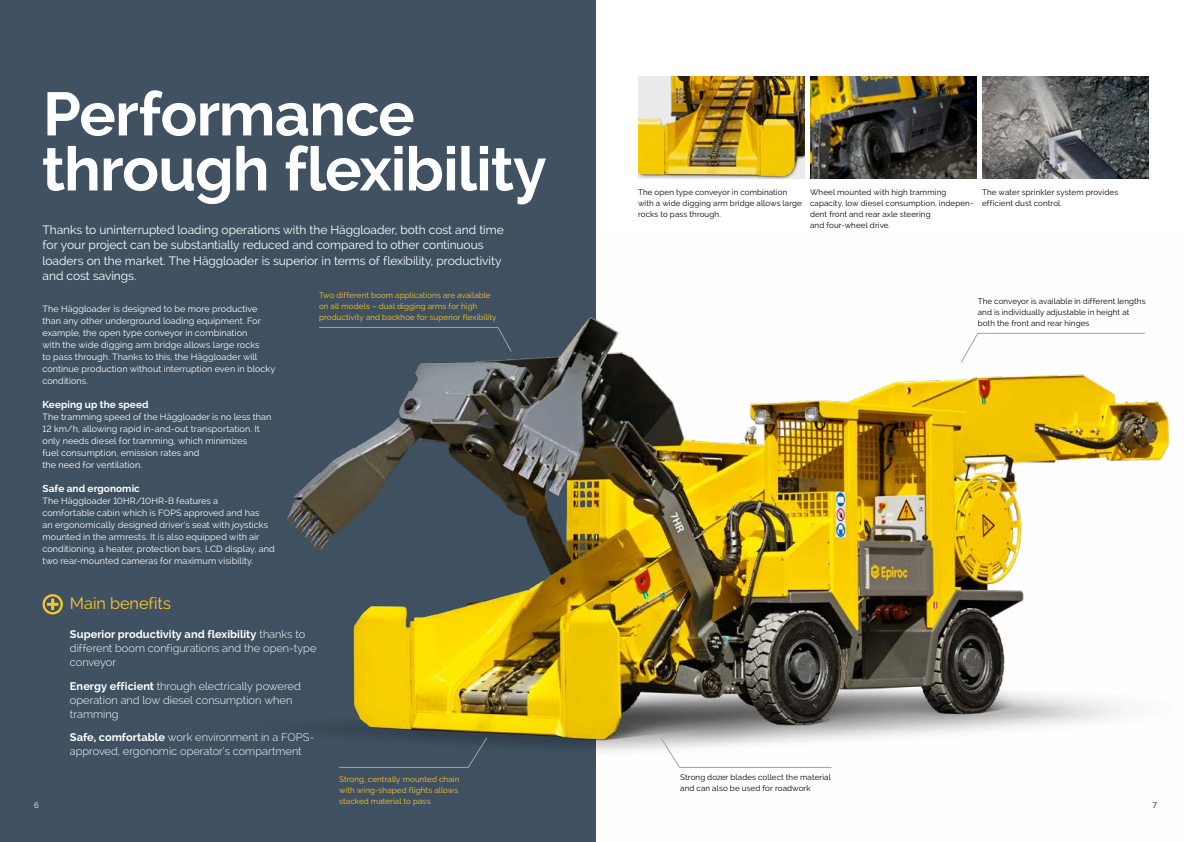
<style>
.page{position:relative;width:1191px;height:842px;background:#fff}
.page>*{position:absolute;margin:0;border:0;box-sizing:border-box;transform-origin:0 0}
.t1{font:700 61px/55px "Raleway";letter-spacing:-.015em;color:#fff}
.t2{font:16.3px "Raleway";letter-spacing:-.005em;color:#ffc62a}
.t3{font:12px/15.5px "Raleway";letter-spacing:-.005em;color:#fff}
.t4{font:300 11px/14px "Raleway";color:#fff}
.t5{font:700 10px "Raleway";letter-spacing:.01em;color:#fff}
.t6{font:9px/12px "Raleway";letter-spacing:.01em;color:#fff}
.t7{font:8px/11px "Raleway";letter-spacing:.015em;color:#000}
.t8{font:8px/11px "Raleway";letter-spacing:.015em;color:#ffc62a}
.t9{font:8px "Raleway";color:#fff}
.s1{font-weight:700}
</style>
<div class="page">
<div style="left:0;top:0;width:595px;height:842px;background:#405262"></div>
<svg style="left:43px;top:594px;width:20px;height:20px"></svg>
<img style="left:287px;top:235px;width:882px;height:607px">
<img style="left:638px;top:77px;width:166px;height:102px">
<img style="left:982px;top:77px;width:166px;height:102px">
<img style="left:810px;top:77px;width:166px;height:102px">
<svg style="left:960px;top:333px;width:185px;height:30px"></svg>
<svg style="left:318px;top:327px;width:194px;height:25px"></svg>
<svg style="left:338px;top:737px;width:149px;height:31px"></svg>
<svg style="left:660px;top:737px;width:172px;height:31px"></svg>
<h1 class="t1" style="left:42px;top:87px;width:506px">Performance through flexibility</h1>
<p class="t3" style="left:43px;top:222px;width:463px">Thanks to uninterrupted loading operations with the Häggloader, both cost and time for your project can be substantially reduced and compared to other continuous loaders on the market. The Häggloader is superior in terms of flexibility, productivity and cost savings.</p>
<p class="t6" style="left:43px;top:303px;width:234px">The Häggloader is designed to be more productive than any other underground loading equipment. For example, the open type conveyor in combination<br>with the wide digging arm bridge allows large rocks<br>to pass through. Thanks to this, the Häggloader will continue production without interruption even in blocky conditions.</p>
<p class="t5" style="left:43px;top:399px;width:108px">Keeping up the speed</p>
<p class="t6" style="left:43px;top:411px;width:230px">The tramming speed of the Häggloader is no less than 12 km/h, allowing rapid in-and-out transportation. It only needs diesel for tramming, which minimizes<br>fuel consumption, emission rates and<br>the need for ventilation.</p>
<p class="t5" style="left:43px;top:483px;width:99px">Safe and ergonomic</p>
<p class="t6" style="left:43px;top:495px;width:234px">The Häggloader 10HR/10HR-B features a<br>comfortable cabin which is FOPS approved and has<br>an ergonomically designed driver’s seat with joysticks mounted in the armrests. It is also equipped with air conditioning, a heater, protection bars, LCD display, and two rear-mounted cameras for maximum visibility.</p>
<h2 class="t2" style="left:70px;top:594px;width:103px">Main benefits</h2>
<p class="t4" style="left:70px;top:627px;width:248px"><span class="s1">Superior productivity and flexibility</span> thanks to different boom configurations and the open-type conveyor</p>
<p class="t4" style="left:70px;top:679px;width:232px"><span class="s1">Energy efficient</span> through electrically powered operation and low diesel consumption when tramming</p>
<p class="t4" style="left:70px;top:730px;width:246px"><span class="s1">Safe, comfortable</span> work environment in a FOPS&shy;approved, ergonomic operator’s compartment</p>
<p class="t8" style="left:319px;top:290px;width:179px">Two different boom applications are available on all models – dual digging arms for high productivity and backhoe for superior flexibility</p>
<p class="t7" style="left:638px;top:186px;width:165px">The open type conveyor in combination with a wide digging arm bridge allows large rocks to pass through.</p>
<p class="t7" style="left:810px;top:186px;width:165px">Wheel mounted with high tramming capacity, low diesel consumption, indepen&shy;dent front and rear axle steering<br>and four-wheel drive.</p>
<p class="t7" style="left:982px;top:186px;width:138px">The water sprinkler system provides efficient dust control.</p>
<p class="t7" style="left:977px;top:296px;width:169px">The conveyor is available in different lengths and is individually adjustable in height at both the front and rear hinges</p>
<p class="t8" style="left:339px;top:773px;width:122px;text-align:justify">Strong, centrally mounted chain with wing-shaped flights allows stacked material to pass</p>
<p class="t7" style="left:680px;top:772px;width:152px">Strong dozer blades collect the material and can also be used for roadwork</p>
<p class="t9" style="left:34px;top:800px;width:6px">6</p>
<p class="t7" style="left:1152px;top:800px;width:6px">7</p>
</div>
